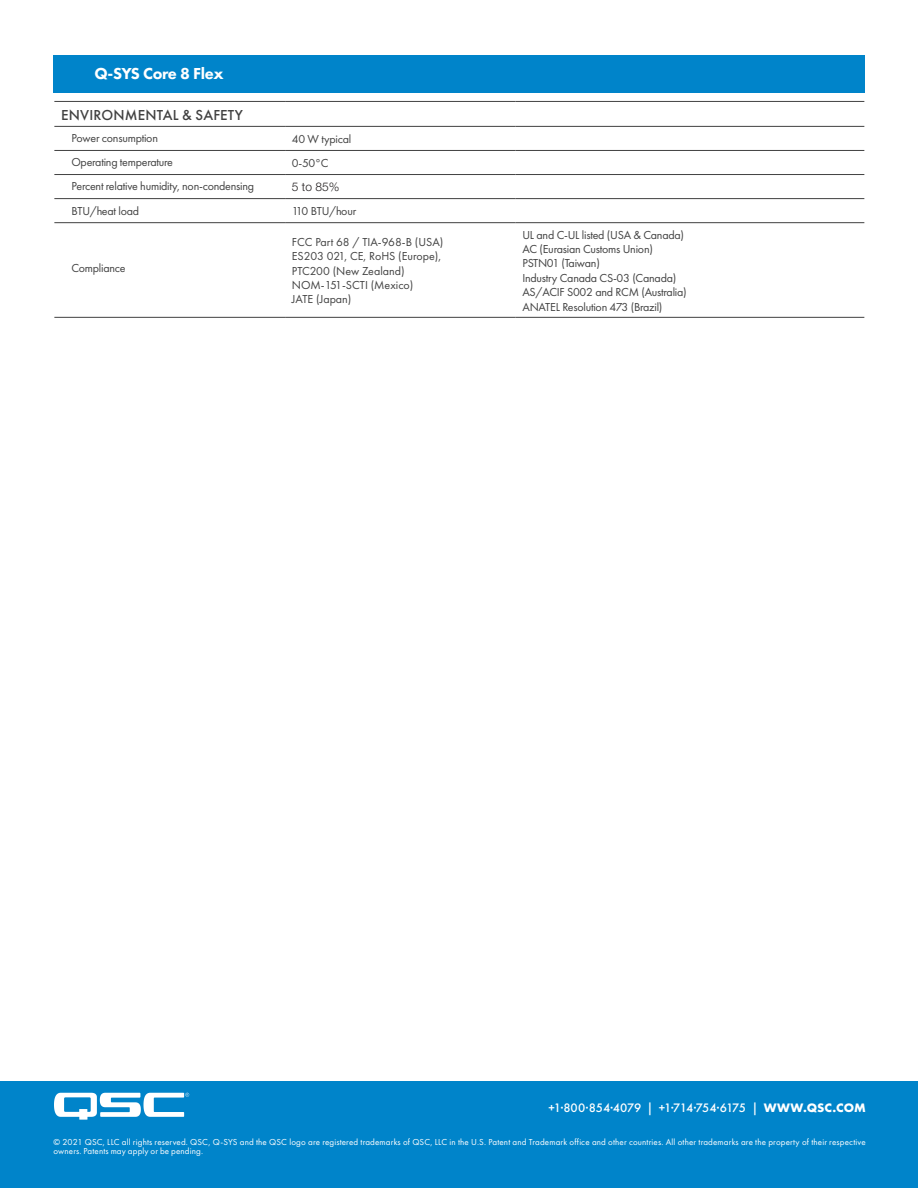
<style>
.page{position:relative;width:918px;height:1188px;background:#fff}
.page>*{position:absolute;margin:0;border:0;box-sizing:border-box;transform-origin:0 0}
.Bullet_Title{font:800 16.5px "Futura PT";letter-spacing:-.02em;color:#fff}
.chart{font:500 15px "Futura PT";letter-spacing:.01em;color:#414141}
.t1{font:500 12.75px "Futura PT";letter-spacing:-.02em;color:#fff}
.table_specs{font:12px/14.4px "Futura PT";letter-spacing:-.02em;color:#414141}
.table_specs-2{font:12px/14.4px "Futura PT";color:#414141}
.table_specs-3{font:300 12px "Helvetica Neue LT Pro";color:#231f20}
.t2{font:9px/9px "Futura PT";letter-spacing:.015em;color:#fff}
.s1{font-weight:700}
</style>
<div class="page">
<div style="left:0;top:1081px;width:918px;height:107px;background:#0084ca"></div>
<svg style="left:54px;top:1093px;width:135px;height:27px"></svg>
<div style="left:53px;top:55px;width:812px;height:37px;background:#0084ca"></div>
<hr style="left:54px;top:101px;width:231px;height:1px;background:#414141">
<hr style="left:285px;top:101px;width:231px;height:1px;background:#414141">
<hr style="left:516px;top:101px;width:348px;height:1px;background:#414141">
<hr style="left:54px;top:126px;width:231px;height:1px;background:#414141">
<hr style="left:285px;top:126px;width:231px;height:1px;background:#414141">
<hr style="left:516px;top:126px;width:348px;height:1px;background:#414141">
<hr style="left:54px;top:150px;width:231px;height:1px;background:#414141">
<hr style="left:285px;top:150px;width:231px;height:1px;background:#414141">
<hr style="left:516px;top:150px;width:348px;height:1px;background:#414141">
<hr style="left:54px;top:174px;width:231px;height:1px;background:#414141">
<hr style="left:285px;top:174px;width:231px;height:1px;background:#414141">
<hr style="left:516px;top:174px;width:348px;height:1px;background:#414141">
<hr style="left:54px;top:198px;width:231px;height:1px;background:#414141">
<hr style="left:285px;top:198px;width:231px;height:1px;background:#414141">
<hr style="left:516px;top:198px;width:348px;height:1px;background:#414141">
<hr style="left:54px;top:222px;width:231px;height:1px;background:#414141">
<hr style="left:285px;top:222px;width:231px;height:1px;background:#414141">
<hr style="left:516px;top:222px;width:348px;height:1px;background:#414141">
<hr style="left:54px;top:317px;width:231px;height:1px;background:#414141">
<hr style="left:285px;top:317px;width:231px;height:1px;background:#414141">
<hr style="left:516px;top:317px;width:348px;height:1px;background:#414141">
<p class="Bullet_Title" style="left:94px;top:63px;width:131px">Q-SYS Core 8 Flex</p>
<p class="chart" style="left:61px;top:106px;width:183px">ENVIRONMENTAL &amp; SAFETY</p>
<p class="table_specs" style="left:71px;top:131px;width:88px">Power consumption</p>
<p class="table_specs" style="left:292px;top:132px;width:61px">40 W typical</p>
<p class="table_specs" style="left:71px;top:155px;width:103px">Operating temperature</p>
<p class="table_specs" style="left:292px;top:156px;width:38px">0-50°C</p>
<p class="table_specs" style="left:71px;top:179px;width:184px">Percent relative humidity, non-condensing</p>
<p class="table_specs-3" style="left:292px;top:179px;width:49px">5 to 85%</p>
<p class="table_specs" style="left:71px;top:203px;width:69px">BTU/heat load</p>
<p class="table_specs" style="left:292px;top:204px;width:66px">110 BTU/hour</p>
<p class="table_specs" style="left:71px;top:261px;width:56px">Compliance</p>
<p class="table_specs-2" style="left:292px;top:235px;width:153px">FCC Part 68 / TIA-968-B (USA)<br>ES203 021, CE, RoHS (Europe),<br>PTC200 (New Zealand)<br>NOM-151-SCTI (Mexico)<br>JATE (Japan)</p>
<p class="table_specs" style="left:522px;top:227px;width:163px">UL and C-UL listed (USA &amp; Canada)<br>AC (Eurasian Customs Union)<br>PSTN01 (Taiwan)<br>Industry Canada CS-03 (Canada)</p>
<p class="table_specs" style="left:522px;top:285px;width:166px">AS/ACIF S002 and RCM (Australia)<br>ANATEL Resolution 473 (Brazil)</p>
<p class="t1" style="left:548px;top:1100px;width:319px">+1·800·854·4079 | +1·714·754·6175 | <span class="s1">WWW.QSC.COM</span></p>
<p class="t2" style="left:54px;top:1138px;width:814px">© 2021 QSC, LLC all rights reserved. QSC, Q-SYS and the QSC logo are registered trademarks of QSC, LLC in the U.S. Patent and Trademark office and other countries. All other trademarks are the property of their respective owners. Patents may apply or be pending.</p>
</div>
